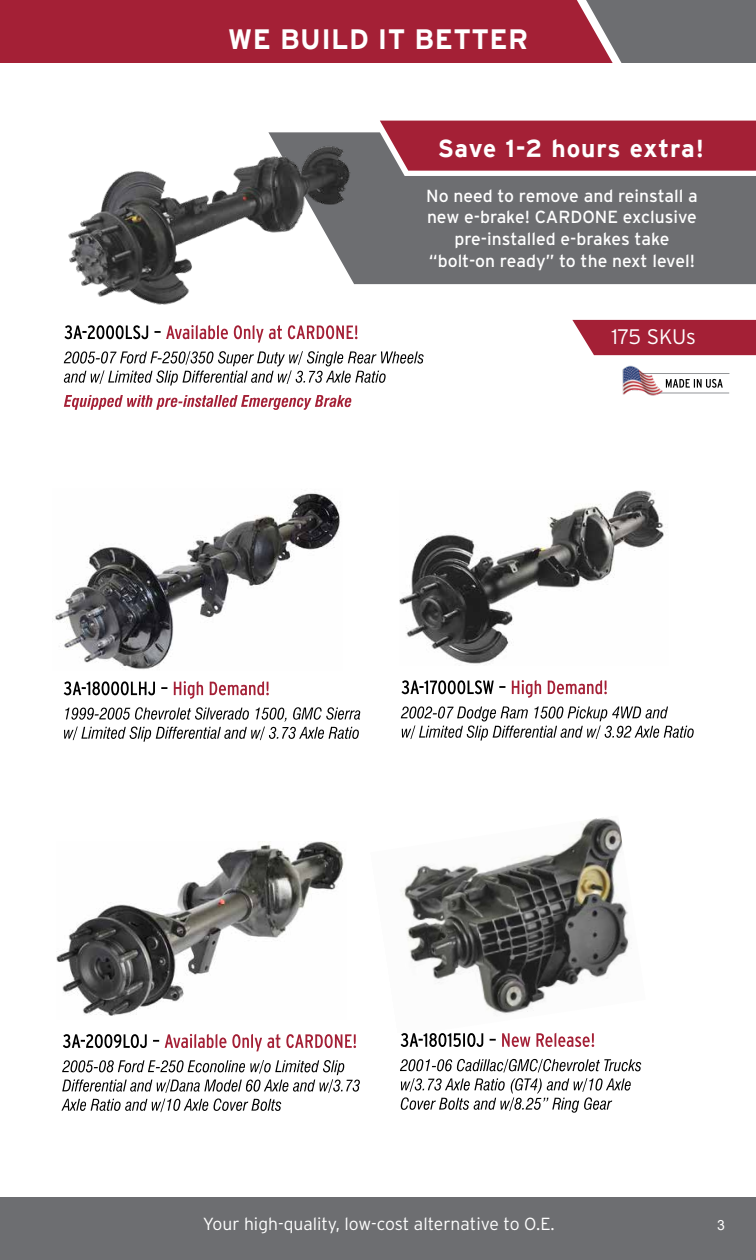
<style>
.page{position:relative;width:756px;height:1260px;background:#fff}
.page>*{position:absolute;margin:0;border:0;box-sizing:border-box;transform-origin:0 0}
.t1{font:700 28px "Interstate";letter-spacing:.015em;color:#fff}
.t2{font:700 24.5px "Interstate";letter-spacing:.03em;color:#fff}
.t3{font:300 21px "Interstate";color:#fff}
.t4{font:17.5px/21.9px "Interstate";color:#fff;text-align:center}
.t5{font:300 17.5px "Interstate";color:#fff}
.t6{font:14px "Arial";color:#fff}
</style>
<div class="page">
<div style="left:0;top:1197px;width:756px;height:63px;background:#6d6e71"></div>
<div style="left:0;top:0;width:577px;height:63px;background:#a42036"></div>
<svg style="left:577px;top:0;width:179px;height:63px;background:#796d72"></svg>
<img style="left:55px;top:492px;width:285px;height:178px">
<img style="left:57px;top:841px;width:287px;height:175px">
<svg style="left:64px;top:707px;width:296px;height:35px"></svg>
<svg style="left:174px;top:681px;width:95px;height:18px"></svg>
<svg style="left:64px;top:681px;width:103px;height:14px"></svg>
<svg style="left:61px;top:1099px;width:220px;height:13px"></svg>
<svg style="left:62px;top:1060px;width:298px;height:33px"></svg>
<svg style="left:165px;top:1034px;width:191px;height:17px"></svg>
<svg style="left:63px;top:1034px;width:96px;height:14px"></svg>
<svg style="left:401px;top:706px;width:293px;height:35px"></svg>
<svg style="left:512px;top:680px;width:95px;height:18px"></svg>
<svg style="left:401px;top:680px;width:104px;height:14px"></svg>
<svg style="left:400px;top:1059px;width:241px;height:54px"></svg>
<svg style="left:502px;top:1033px;width:92px;height:14px"></svg>
<svg style="left:401px;top:1033px;width:95px;height:14px"></svg>
<img style="left:400px;top:491px;width:264px;height:173px">
<div style="left:268px;top:132px;width:488px;height:152px;background:#6d6e71"></div>
<img style="left:400px;top:817px;width:229px;height:216px">
<svg style="left:64px;top:395px;width:287px;height:15px"></svg>
<svg style="left:64px;top:351px;width:360px;height:35px"></svg>
<svg style="left:64px;top:325px;width:294px;height:18px"></svg>
<img style="left:68px;top:134px;width:296px;height:171px">
<svg style="left:376px;top:121px;width:380px;height:55px;background:#ab3a4d"></svg>
<div style="left:572px;top:320px;width:184px;height:35px;background:#a42036"></div>
<hr style="left:636px;top:373px;width:93px;height:1px;background:#939598">
<hr style="left:650px;top:393px;width:79px;height:1px;background:#939598">
<img style="left:622px;top:366px;width:42px;height:30px">
<svg style="left:666px;top:379px;width:57px;height:9px"></svg>
<h1 class="t1" style="left:228px;top:23px;width:302px">WE BUILD IT BETTER</h1>
<h2 class="t2" style="left:438px;top:134px;width:268px">Save 1-2 hours extra!</h2>
<p class="t4" style="left:426px;top:184px;width:273px">No need to remove and reinstall a new e-brake! CARDONE exclusive pre-installed e-brakes take “bolt-on ready” to the next level!</p>
<p class="t3" style="left:611px;top:325px;width:86px">175 SKUs</p>
<p class="t5" style="left:203px;top:1214px;width:353px">Your high-quality, low-cost alternative to O.E.</p>
<p class="t6" style="left:717px;top:1216px;width:9px">3</p>
</div>
